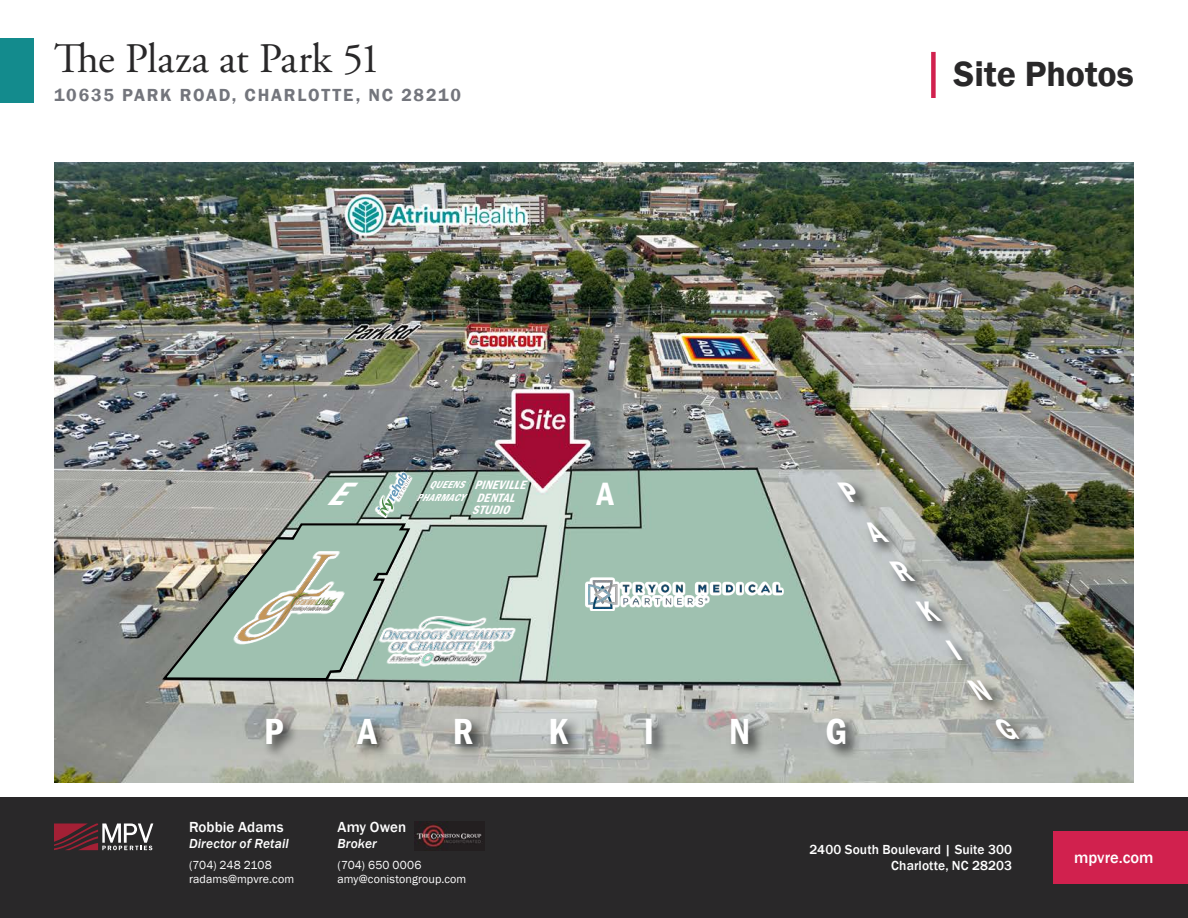
<style>
.page{position:relative;width:1188px;height:918px;background:#fff}
.page>*{position:absolute;margin:0;border:0;box-sizing:border-box;transform-origin:0 0}
.t1{font:42px "Adobe Garamond Pro";letter-spacing:-.015em;color:#292829}
.t2{font:37.65px "Franklin Gothic URW Con Dem";color:#fff}
.t3{font:600 36px "Franklin Gothic";letter-spacing:-.005em;color:#292829}
.t4{font:33.45px "Franklin Gothic URW Con Dem";color:#fff}
.t5{font:italic 33.45px "Franklin Gothic URW Con Dem";color:#fff}
.t6{font:italic 29.25px "Franklin Gothic URW Con Dem";color:#fff}
.t7{font:600 18px "Franklin Gothic";letter-spacing:.1em;color:#73757c}
.t8{font:500 16.5px "Franklin Gothic";color:#fff}
.t9{font:500 15px "Franklin Gothic";letter-spacing:.005em;color:#fff}
.t10{font:500 13.5px/16.2px "Franklin Gothic";letter-spacing:.01em;color:#fff;text-align:right}
.t11{font:italic 500 13.5px "Franklin Gothic";letter-spacing:.005em;color:#fff}
.t12{font:italic 12.6px "Franklin Gothic URW Con Dem";color:#fff}
.t13{font:12px/14.4px "Franklin Gothic";letter-spacing:.01em;color:#fff}
.t14{font:italic 10.5px "Franklin Gothic URW Con Dem";color:#fff}
</style>
<div class="page">
<img style="left:54px;top:162px;width:1080px;height:621px">
<div style="left:835px;top:479px;width:200px;height:277px;background:#000;opacity:.75"></div>
<div style="left:262px;top:716px;width:600px;height:45px;background:#000;opacity:.75"></div>
<svg style="left:585px;top:577px;width:199px;height:34px"></svg>
<img style="left:588px;top:580px;width:193px;height:28px">
<div style="left:931px;top:52px;width:5px;height:46px;background:#d1214e"></div>
<svg style="left:160px;top:467px;width:363px;height:214px"></svg>
<div style="left:0;top:796px;width:1188px;height:122px;background:#292829"></div>
<div style="left:1053px;top:831px;width:135px;height:53px;background:#d1214e"></div>
<svg style="left:54px;top:824px;width:99px;height:26px"></svg>
<img style="left:414px;top:821px;width:69px;height:30px">
<div style="left:0;top:38px;width:34px;height:65px;background:#138b8d"></div>
<h1 class="t1" style="left:54px;top:34px;width:328px">The Plaza at Park 51</h1>
<h3 class="t7" style="left:54px;top:84px;width:409px">10635 PARK ROAD, CHARLOTTE, NC 28210</h3>
<h3 class="t3" style="left:954px;top:52px;width:182px">Site Photos</h3>
<p class="t12" style="left:474px;top:477px;width:58px">PINEVILLE</p>
<p class="t12" style="left:476px;top:489px;width:45px">DENTAL</p>
<p class="t12" style="left:472px;top:502px;width:45px">STUDIO</p>
<p class="t14" style="left:429px;top:478px;width:43px">QUEENS</p>
<h3 class="t5" style="left:326px;top:472px;width:50px">E</h3>
<p class="t14" style="left:416px;top:490px;width:56px">PHARMACY</p>
<h3 class="t4" style="left:597px;top:472px;width:19px">A</h3>
<h3 class="t6" style="left:848px;top:473px;width:41px">P</h3>
<h3 class="t6" style="left:874px;top:512px;width:41px">A</h3>
<h3 class="t6" style="left:900px;top:552px;width:42px">R</h3>
<h3 class="t6" style="left:927px;top:591px;width:41px">K</h3>
<h3 class="t6" style="left:956px;top:631px;width:34px">I</h3>
<h3 class="t6" style="left:978px;top:670px;width:42px">N</h3>
<h2 class="t2" style="left:264px;top:706px;width:21px">P</h2>
<h2 class="t2" style="left:358px;top:706px;width:21px">A</h2>
<h2 class="t2" style="left:453px;top:706px;width:22px">R</h2>
<h2 class="t2" style="left:548px;top:706px;width:21px">K</h2>
<h2 class="t2" style="left:644px;top:706px;width:12px">I</h2>
<h2 class="t2" style="left:729px;top:706px;width:23px">N</h2>
<h2 class="t2" style="left:825px;top:706px;width:23px">G</h2>
<h3 class="t6" style="left:1004px;top:710px;width:43px">G</h3>
<p class="t9" style="left:189px;top:817px;width:96px">Robbie Adams</p>
<p class="t11" style="left:189px;top:835px;width:101px">Director of Retail</p>
<p class="t13" style="left:189px;top:858px;width:107px">(704) 248 2108 radams@mpvre.com</p>
<p class="t9" style="left:338px;top:817px;width:70px">Amy Owen</p>
<p class="t11" style="left:338px;top:835px;width:41px">Broker</p>
<p class="t13" style="left:338px;top:858px;width:130px">(704) 650 0006 amy@conistongroup.com</p>
<p class="t10" style="left:809px;top:841px;width:204px">2400 South Boulevard | Suite 300<br>Charlotte, NC 28203</p>
<h3 class="t8" style="left:1074px;top:847px;width:81px">mpvre.com</h3>
</div>
